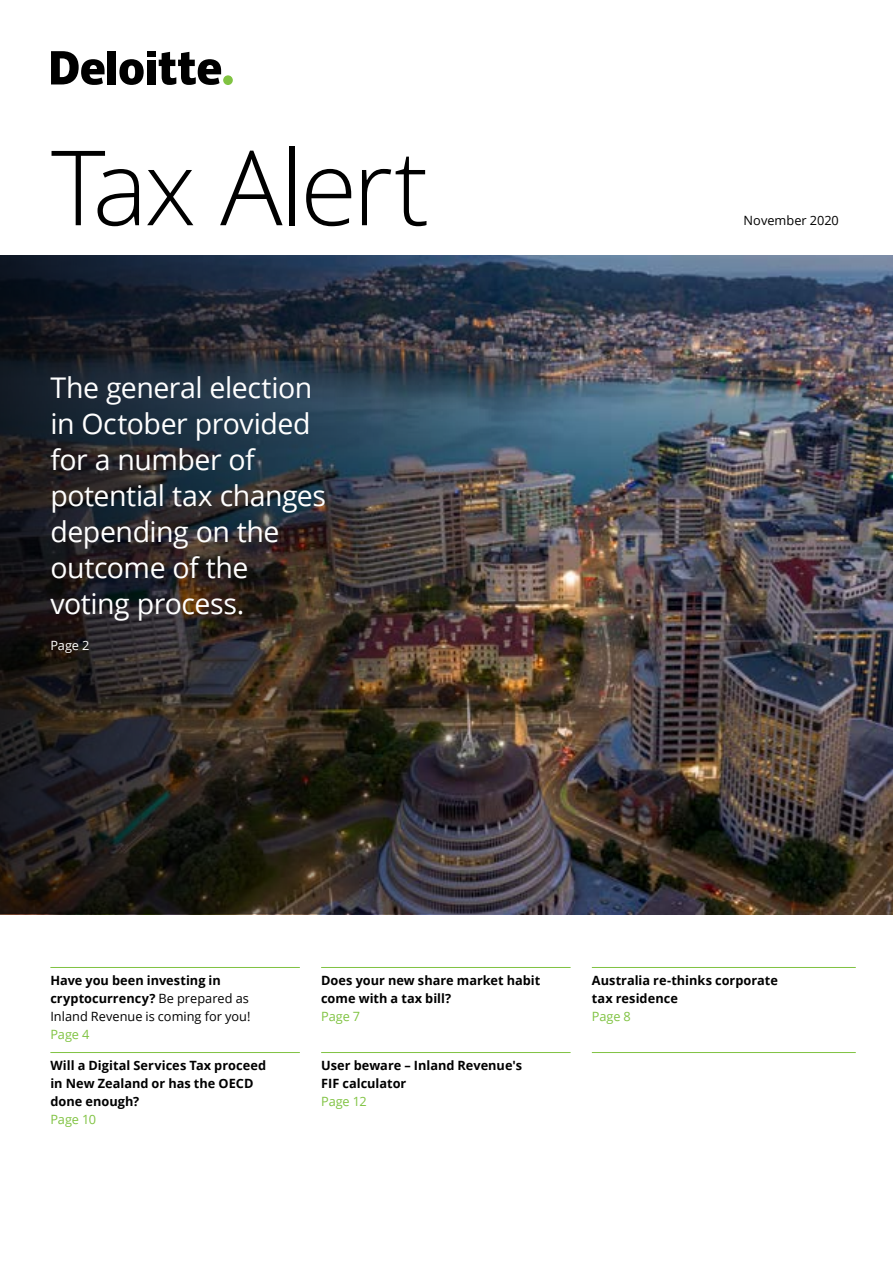
<style>
.page{position:relative;width:893px;height:1263px;background:#fff}
.page>*{position:absolute;margin:0;border:0;box-sizing:border-box;transform-origin:0 0}
.t1{font:300 104.1px "Open Sans";letter-spacing:-.035em;color:#000}
.t2{font:28.5px/36px "Open Sans";letter-spacing:-.015em;color:#fff}
.t3{font:700 12.75px/18px "Open Sans";color:#000}
.t4{font:12.75px/18px "Open Sans";color:#000}
.t5{font:12.75px "Open Sans";letter-spacing:-.01em;color:#80c342}
.t6{font:12.75px "Open Sans";color:#fff}
.s1{font-weight:700}
</style>
<div class="page">
<img style="left:611px;top:255px;width:282px;height:659px">
<hr style="left:50px;top:967px;width:250px;height:1px;background:#80c342">
<hr style="left:321px;top:967px;width:250px;height:1px;background:#80c342">
<hr style="left:592px;top:967px;width:264px;height:1px;background:#80c342">
<hr style="left:50px;top:1052px;width:250px;height:1px;background:#80c342">
<hr style="left:321px;top:1052px;width:250px;height:1px;background:#80c342">
<hr style="left:592px;top:1052px;width:264px;height:1px;background:#80c342">
<div style="left:223px;top:75px;width:10px;height:10px;background:#80c342;border-radius:50%"></div>
<div style="left:108px;top:51px;width:8px;height:33px;background:#000"></div>
<svg style="left:119px;top:59px;width:25px;height:26px"></svg>
<div style="left:147px;top:60px;width:8px;height:24px;background:#000"></div>
<div style="left:147px;top:51px;width:8px;height:6px;background:#000"></div>
<svg style="left:159px;top:52px;width:62px;height:33px"></svg>
<svg style="left:51px;top:51px;width:54px;height:34px"></svg>
<img style="left:0;top:255px;width:611px;height:659px">
<h1 class="t1" style="left:51px;top:116px;width:380px">Tax Alert</h1>
<h2 class="t2" style="left:50px;top:369px;width:277px">The general election in October provided for a number of potential tax changes depending on the outcome of the voting process.</h2>
<p class="t6" style="left:50px;top:637px;width:41px">Page 2</p>
<p class="t4" style="left:744px;top:211px;width:97px">November 2020</p>
<p class="t4" style="left:50px;top:971px;width:202px"><span class="s1">Have you been investing in cryptocurrency?</span> Be prepared as<br>Inland Revenue is coming for you!</p>
<p class="t5" style="left:50px;top:1025px;width:41px">Page 4</p>
<p class="t3" style="left:50px;top:1056px;width:217px">Will a Digital Services Tax proceed in New Zealand or has the OECD done enough?</p>
<p class="t5" style="left:50px;top:1110px;width:47px">Page 10</p>
<p class="t3" style="left:321px;top:971px;width:221px">Does your new share market habit come with a tax bill?</p>
<p class="t5" style="left:321px;top:1007px;width:41px">Page 7</p>
<p class="t3" style="left:321px;top:1056px;width:203px">User beware – Inland Revenue's<br>FIF calculator</p>
<p class="t5" style="left:321px;top:1092px;width:47px">Page 12</p>
<p class="t3" style="left:592px;top:971px;width:188px">Australia re-thinks corporate tax residence</p>
<p class="t5" style="left:592px;top:1007px;width:41px">Page 8</p>
</div>
